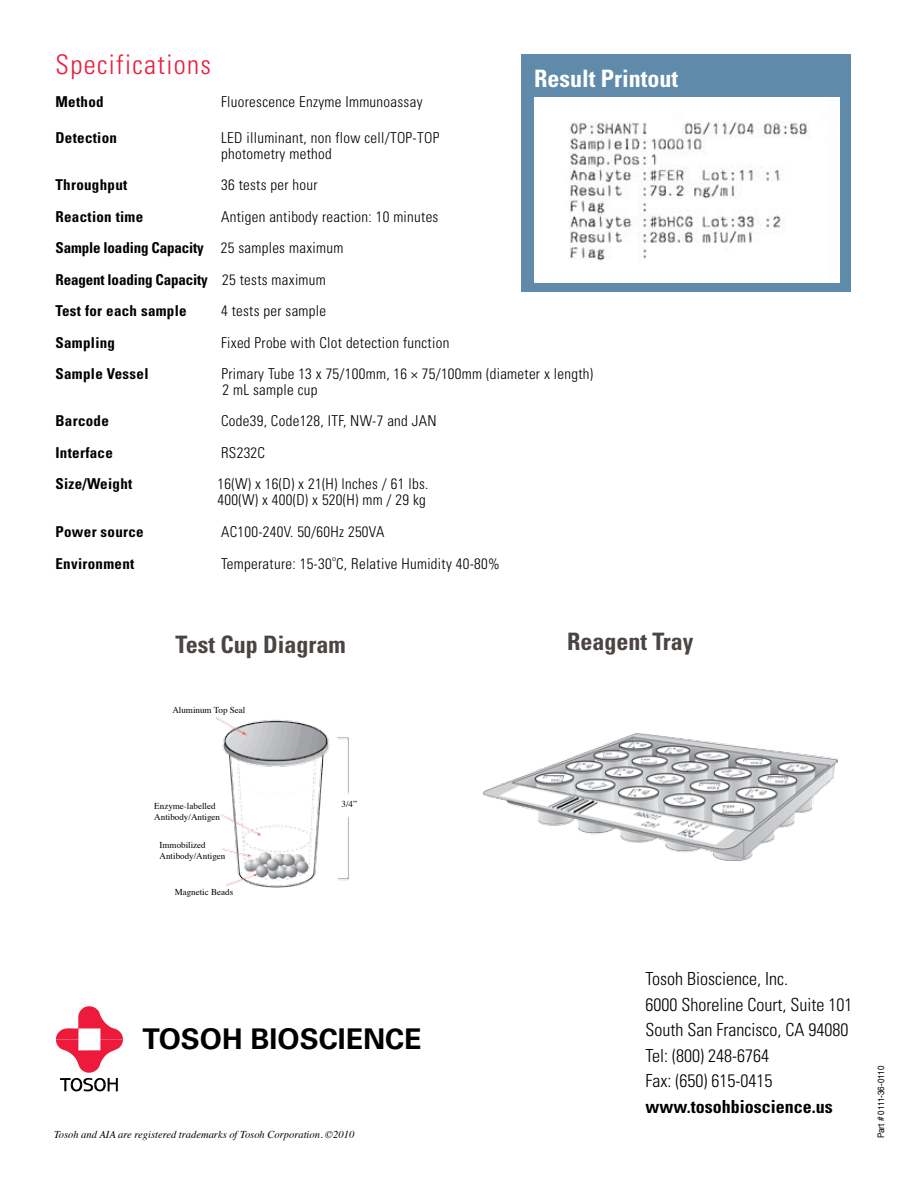
<style>
.page{position:relative;width:918px;height:1188px;background:#fff}
.page>*{position:absolute;margin:0;border:0;box-sizing:border-box;transform-origin:0 0}
.t1{font:700 28.5px "Univers LT Std";color:#000}
.t2{font:300 condensed 27px "Univers LT Std";letter-spacing:.05em;color:#ed1a3b}
.t3{font:700 condensed 24px "Univers LT Std";color:#4a4442}
.t4{font:700 condensed 24px "Univers LT Std";color:#fff}
.t5{font:300 condensed 18px/25.5px "Univers LT Std";color:#000}
.t6{font:700 condensed 18px "Univers LT Std";color:#000}
.t7{font:300 condensed 15px/15.8px "Univers LT Std";letter-spacing:.02em;color:#000}
.t8{font:700 condensed 15px "Univers LT Std";letter-spacing:.02em;color:#000}
.t9{font:italic 10.5px "Times";color:#000}
.t10{font:9px/10.8px "Times";color:#000}
.t11{font:9px "Helvetica";color:#000;scale:.9 1}
.t12{font:300 condensed 7.2px "Univers LT Std";color:#000;scale:1.25 1}
.s1{font-weight:700}
</style>
<div class="page">
<svg style="left:56px;top:1006px;width:67px;height:85px"></svg>
<div style="left:521px;top:54px;width:329px;height:237px;background:#5f8aa9"></div>
<img style="left:534px;top:97px;width:305px;height:186px">
<img style="left:483px;top:733px;width:355px;height:128px">
<img style="left:216px;top:717px;width:133px;height:171px">
<div style="left:334px;top:798px;width:24px;height:12px;background:#fff"></div>
<h2 class="t2" style="left:56px;top:48px;width:157px">Specifications</h2>
<p class="t8" style="left:56px;top:92px;width:50px">Method</p>
<p class="t7" style="left:221px;top:94px;width:203px">Fluorescence Enzyme Immunoassay</p>
<p class="t8" style="left:55px;top:128px;width:63px">Detection</p>
<p class="t7" style="left:221px;top:130px;width:220px">LED illuminant, non flow cell/TOP-TOP photometry method</p>
<p class="t8" style="left:55px;top:176px;width:73px">Throughput</p>
<p class="t7" style="left:221px;top:177px;width:98px">36 tests per hour</p>
<p class="t8" style="left:55px;top:207px;width:89px">Reaction time</p>
<p class="t7" style="left:55px;top:201px;width:384px;line-height:31.5px;text-indent:166px">Antigen antibody reaction: 10 minutes <span class="s1">Sample loading Capacity</span> 25 samples maximum<br><span class="s1">Reagent loading Capacity</span> 25 tests maximum<br><span class="s1">Test for each sample</span></p>
<p class="t7" style="left:221px;top:303px;width:107px">4 tests per sample</p>
<h3 class="t4" style="left:534px;top:64px;width:146px">Result Printout</h3>
<p class="t8" style="left:55px;top:333px;width:61px">Sampling</p>
<p class="t7" style="left:221px;top:335px;width:230px">Fixed Probe with Clot detection function</p>
<p class="t8" style="left:55px;top:365px;width:95px">Sample Vessel</p>
<p class="t7" style="left:221px;top:366px;width:373px">Primary Tube 13 x 75/100mm, 16 × 75/100mm (diameter x length)<br>2 mL sample cup</p>
<p class="t8" style="left:55px;top:412px;width:55px">Barcode</p>
<p class="t7" style="left:221px;top:413px;width:217px">Code39, Code128, ITF, NW-7 and JAN</p>
<p class="t8" style="left:55px;top:443px;width:59px">Interface</p>
<p class="t7" style="left:221px;top:445px;width:45px">RS232C</p>
<p class="t8" style="left:55px;top:475px;width:78px">Size/Weight</p>
<p class="t7" style="left:218px;top:476px;width:212px">16(W) x 16(D) x 21(H) lnches / 61 lbs.<br>400(W) x 400(D) x 520(H) mm / 29 kg</p>
<p class="t8" style="left:55px;top:522px;width:90px">Power source</p>
<p class="t7" style="left:221px;top:524px;width:165px">AC100-240V. 50/60Hz 250VA</p>
<p class="t8" style="left:55px;top:554px;width:80px">Environment</p>
<p class="t7" style="left:221px;top:556px;width:280px">Temperature: 15-30 C, Relative Humidity 40-80%</p>
<p class="t12" style="left:332px;top:555px;width:5px">o</p>
<h3 class="t3" style="left:176px;top:630px;width:172px">Test Cup Diagram</h3>
<h3 class="t3" style="left:567px;top:627px;width:128px">Reagent Tray</h3>
<p class="t10" style="left:172px;top:704px;width:75px">Aluminum Top Seal</p>
<p class="t10" style="left:154px;top:800px;width:67px">Enzyme-labelled<br>Antibody/Antigen</p>
<p class="t10" style="left:160px;top:839px;width:67px">Immobilized<br>Antibody/Antigen</p>
<p class="t10" style="left:175px;top:886px;width:60px">Magnetic Beads</p>
<p class="t10" style="left:342px;top:798px;width:17px">3/4”</p>
<h1 class="t1" style="left:142px;top:1023px;width:281px">TOSOH BIOSCIENCE</h1>
<p class="t9" style="left:54px;top:1125px;width:302px">Tosoh and AIA are registered trademarks of Tosoh Corporation. ©2010</p>
<p class="t5" style="left:646px;top:966px;width:208px">Tosoh Bioscience, Inc.<br>6000 Shoreline Court, Suite 101<br>South San Francisco, CA 94080<br>Tel: (800) 248-6764<br>Fax: (650) 615-0415</p>
<p class="t6" style="left:646px;top:1095px;width:189px">www.tosohbioscience.us</p>
<p class="t11" style="left:874px;top:1138px;width:82px;rotate:-90deg">Part # 0111-36-0110</p>
</div>
